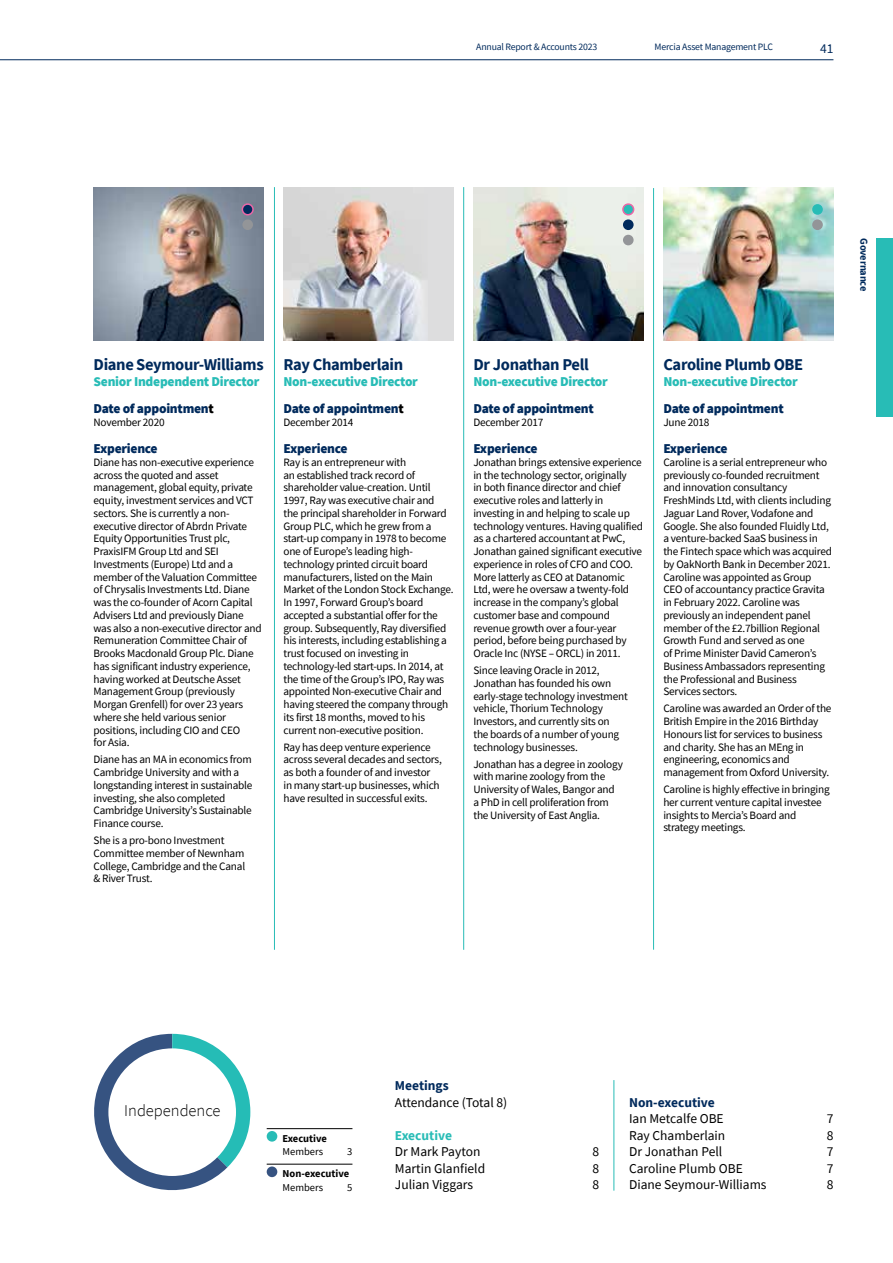
<style>
.page{position:relative;width:893px;height:1263px;background:#fff}
.page>*{position:absolute;margin:0;border:0;box-sizing:border-box;transform-origin:0 0}
.t1{font:700 16.5px "Source Sans Pro";letter-spacing:-.02em;color:#002a5c}
.t2{font:300 16.5px "Source Sans Pro";color:#000}
.t3{font:13.5px "Source Sans Pro";color:#000}
.t4{font:900 13.5px "Source Sans Pro";letter-spacing:-.02em;color:#002a5c}
.t5{font:900 13.5px "Source Sans Pro";letter-spacing:-.02em;color:#28bcb6}
.t6{font:700 13.5px "Source Sans Pro";color:#002a5c}
.t7{font:700 13.5px "Source Sans Pro";color:#28bcb6}
.t8{font:13.5px "Source Sans Pro";color:#002a5c}
.t9{font:11.25px/12.8px "Source Sans Pro";letter-spacing:-.02em;color:#000}
.t10{font:700 10.5px "Source Sans Pro";color:#000}
.t11{font:10.5px "Source Sans Pro";color:#000}
.t12{font:700 10.5px "Source Sans Pro";letter-spacing:-.02em;color:#002a5c}
.t13{font:9.75px "Source Sans Pro";letter-spacing:-.02em;color:#002a5c}
.s1{color:#000}
</style>
<div class="page">
<hr style="left:0;top:59px;width:833px;height:1px;background:#002a5c">
<div style="left:876px;top:238px;width:17px;height:179px;background:#28bcb6"></div>
<img style="left:663px;top:187px;width:170px;height:153px">
<hr style="left:274px;top:187px;width:1px;height:763px;background:#28bcb6">
<hr style="left:463px;top:187px;width:1px;height:763px;background:#28bcb6">
<img style="left:94px;top:187px;width:170px;height:153px">
<div style="left:283px;top:187px;width:171px;height:153px;background:#ddddde"></div>
<img style="left:283px;top:195px;width:143px;height:145px">
<img style="left:473px;top:187px;width:170px;height:153px">
<div style="left:623px;top:204px;width:11px;height:11px;background:#28bcb6;border-radius:50%"></div>
<div style="left:622px;top:203px;width:12px;height:12px;border:2px solid #eb66a6;border-radius:50%"></div>
<div style="left:623px;top:219px;width:11px;height:11px;background:#002a5c;border-radius:50%"></div>
<div style="left:623px;top:235px;width:11px;height:10px;background:#939598;border-radius:50%"></div>
<div style="left:812px;top:204px;width:11px;height:11px;background:#28bcb6;border-radius:50%"></div>
<div style="left:242px;top:204px;width:11px;height:11px;background:#002a5c;border-radius:50%"></div>
<div style="left:242px;top:203px;width:12px;height:12px;border:2px solid #eb66a6;border-radius:50%"></div>
<div style="left:812px;top:219px;width:11px;height:11px;background:#939598;border-radius:50%"></div>
<div style="left:242px;top:219px;width:11px;height:11px;background:#939598;border-radius:50%"></div>
<hr style="left:653px;top:188px;width:1px;height:762px;background:#28bcb6">
<svg style="left:94px;top:1034px;width:156px;height:156px"></svg>
<div style="left:108px;top:1048px;width:128px;height:128px;background:#fff;border-radius:50%"></div>
<hr style="left:614px;top:1080px;width:1px;height:110px;background:#28bcb6">
<hr style="left:267px;top:1128px;width:85px;height:1px;background:#000">
<hr style="left:267px;top:1164px;width:85px;height:1px;background:#000">
<div style="left:267px;top:1131px;width:10px;height:10px;background:#28bcb6;border-radius:50%"></div>
<div style="left:267px;top:1166px;width:10px;height:11px;background:#365381;border-radius:50%"></div>
<p class="t13" style="left:476px;top:41px;width:122px">Annual Report &amp; Accounts 2023</p>
<p class="t13" style="left:655px;top:41px;width:120px">Mercia Asset Management PLC</p>
<p class="t8" style="left:820px;top:39px;width:15px">41</p>
<p class="t12" style="left:871px;top:238px;width:55px;rotate:90deg">Governance</p>
<h1 class="t1" style="left:94px;top:353px;width:172px">Diane Seymour-Williams</h1>
<p class="t5" style="left:94px;top:372px;width:167px">Senior Independent Director</p>
<h1 class="t1" style="left:283px;top:353px;width:121px">Ray Chamberlain</h1>
<p class="t5" style="left:283px;top:372px;width:136px">Non-executive Director</p>
<h1 class="t1" style="left:473px;top:353px;width:117px">Dr Jonathan Pell</h1>
<p class="t5" style="left:473px;top:372px;width:136px">Non-executive Director</p>
<h1 class="t1" style="left:663px;top:353px;width:141px">Caroline Plumb OBE</h1>
<p class="t5" style="left:663px;top:372px;width:136px">Non-executive Director</p>
<p class="t4" style="left:94px;top:399px;width:122px">Date of appointmen<span class="s1">t</span></p>
<p class="t9" style="left:94px;top:416px;width:73px">November 2020</p>
<p class="t4" style="left:283px;top:399px;width:122px">Date of appointmen<span class="s1">t</span></p>
<p class="t9" style="left:283px;top:416px;width:71px">December 2014</p>
<p class="t4" style="left:473px;top:399px;width:122px">Date of appointment</p>
<p class="t9" style="left:473px;top:416px;width:71px">December 2017</p>
<p class="t4" style="left:663px;top:399px;width:122px">Date of appointment</p>
<p class="t9" style="left:663px;top:416px;width:48px">June 2018</p>
<p class="t4" style="left:94px;top:439px;width:66px">Experience</p>
<p class="t9" style="left:94px;top:456px;width:170px">Diane has non-executive experience across the quoted and asset management, global equity, private equity, investment services and VCT sectors. She is currently a non&shy;executive director of Abrdn Private<br>Equity Opportunities Trust plc,<br>PraxisIFM Group Ltd and SEI<br>Investments (Europe) Ltd and a member of the Valuation Committee of Chrysalis Investments Ltd. Diane was the co-founder of Acorn Capital<br>Advisers Ltd and previously Diane was also a non-executive director and<br>Remuneration Committee Chair of<br>Brooks Macdonald Group Plc. Diane has significant industry experience, having worked at Deutsche Asset<br>Management Group (previously<br>Morgan Grenfell) for over 23 years where she held various senior positions, including CIO and CEO<br>for Asia.</p>
<p class="t9" style="left:94px;top:753px;width:160px">Diane has an MA in economics from<br>Cambridge University and with a longstanding interest in sustainable investing, she also completed<br>Cambridge University’s Sustainable<br>Finance course.</p>
<p class="t9" style="left:94px;top:834px;width:153px">She is a pro-bono Investment<br>Committee member of Newnham<br>College, Cambridge and the Canal &amp; River Trust.</p>
<p class="t4" style="left:283px;top:439px;width:66px">Experience</p>
<p class="t9" style="left:283px;top:456px;width:172px">Ray is an entrepreneur with<br>an established track record of shareholder value-creation. Until 1997, Ray was executive chair and<br>the principal shareholder in Forward Group PLC, which he grew from a start-up company in 1978 to become one of Europe’s leading high&shy;technology printed circuit board manufacturers, listed on the Main Market of the London Stock Exchange.<br>In 1997, Forward Group’s board accepted a substantial offer for the group. Subsequently, Ray diversified his interests, including establishing a trust focused on investing in technology-led start-ups. In 2014, at the time of the Group’s IPO, Ray was appointed Non-executive Chair and having steered the company through its first 18 months, moved to his current non-executive position.</p>
<p class="t9" style="left:283px;top:740px;width:160px">Ray has deep venture experience across several decades and sectors, as both a founder of and investor in many start-up businesses, which have resulted in successful exits.</p>
<p class="t4" style="left:473px;top:439px;width:66px">Experience</p>
<p class="t9" style="left:473px;top:456px;width:171px">Jonathan brings extensive experience in the technology sector, originally<br>in both finance director and chief executive roles and latterly in investing in and helping to scale up technology ventures. Having qualified as a chartered accountant at PwC, Jonathan gained significant executive experience in roles of CFO and COO.<br>More latterly as CEO at Datanomic Ltd, were he oversaw a twenty-fold increase in the company’s global customer base and compound revenue growth over a four-year period, before being purchased by Oracle Inc (NYSE – ORCL) in 2011.</p>
<p class="t9" style="left:473px;top:664px;width:156px">Since leaving Oracle in 2012,<br>Jonathan has founded his own early-stage technology investment vehicle, Thorium Technology<br>Investors, and currently sits on<br>the boards of a number of young technology businesses.</p>
<p class="t9" style="left:473px;top:757px;width:151px">Jonathan has a degree in zoology with marine zoology from the<br>University of Wales, Bangor and a PhD in cell proliferation from the University of East Anglia.</p>
<p class="t4" style="left:663px;top:439px;width:66px">Experience</p>
<p class="t9" style="left:663px;top:456px;width:170px">Caroline is a serial entrepreneur who previously co-founded recruitment and innovation consultancy FreshMinds Ltd, with clients including Jaguar Land Rover, Vodafone and Google. She also founded Fluidly Ltd, a venture-backed SaaS business in the Fintech space which was acquired by OakNorth Bank in December 2021.<br>Caroline was appointed as Group CEO of accountancy practice Gravita in February 2022. Caroline was previously an independent panel member of the £2.7billion Regional Growth Fund and served as one<br>of Prime Minister David Cameron’s Business Ambassadors representing the Professional and Business Services sectors.</p>
<p class="t9" style="left:663px;top:702px;width:170px">Caroline was awarded an Order of the British Empire in the 2016 Birthday Honours list for services to business and charity. She has an MEng in engineering, economics and management from Oxford University.</p>
<p class="t9" style="left:663px;top:783px;width:168px">Caroline is highly effective in bringing her current venture capital investee insights to Mercia’s Board and strategy meetings.</p>
<h1 class="t2" style="left:124px;top:1101px;width:98px">Independence</h1>
<p class="t10" style="left:283px;top:1131px;width:46px">Executive</p>
<p class="t11" style="left:283px;top:1145px;width:42px">Members</p>
<p class="t11" style="left:347px;top:1145px;width:7px">3</p>
<p class="t10" style="left:283px;top:1166px;width:68px">Non-executive</p>
<p class="t11" style="left:283px;top:1180px;width:42px">Members</p>
<p class="t11" style="left:347px;top:1180px;width:7px">5</p>
<p class="t6" style="left:395px;top:1076px;width:55px">Meetings</p>
<p class="t3" style="left:395px;top:1094px;width:114px">Attendance (Total 8)</p>
<p class="t7" style="left:395px;top:1126px;width:59px">Executive</p>
<p class="t3" style="left:395px;top:1143px;width:87px">Dr Mark Payton</p>
<p class="t3" style="left:593px;top:1143px;width:8px">8</p>
<p class="t3" style="left:395px;top:1159px;width:92px">Martin Glanfield</p>
<p class="t3" style="left:593px;top:1159px;width:8px">8</p>
<p class="t3" style="left:395px;top:1176px;width:80px">Julian Viggars</p>
<p class="t3" style="left:593px;top:1176px;width:8px">8</p>
<p class="t6" style="left:629px;top:1093px;width:87px">Non-executive</p>
<p class="t3" style="left:629px;top:1110px;width:96px">Ian Metcalfe OBE</p>
<p class="t3" style="left:827px;top:1110px;width:8px">7</p>
<p class="t3" style="left:629px;top:1126px;width:98px">Ray Chamberlain</p>
<p class="t3" style="left:827px;top:1126px;width:8px">8</p>
<p class="t3" style="left:629px;top:1143px;width:95px">Dr Jonathan Pell</p>
<p class="t3" style="left:827px;top:1143px;width:8px">7</p>
<p class="t3" style="left:629px;top:1159px;width:115px">Caroline Plumb OBE</p>
<p class="t3" style="left:827px;top:1159px;width:8px">7</p>
<p class="t3" style="left:629px;top:1176px;width:139px">Diane Seymour-Williams</p>
<p class="t3" style="left:827px;top:1176px;width:8px">8</p>
</div>
